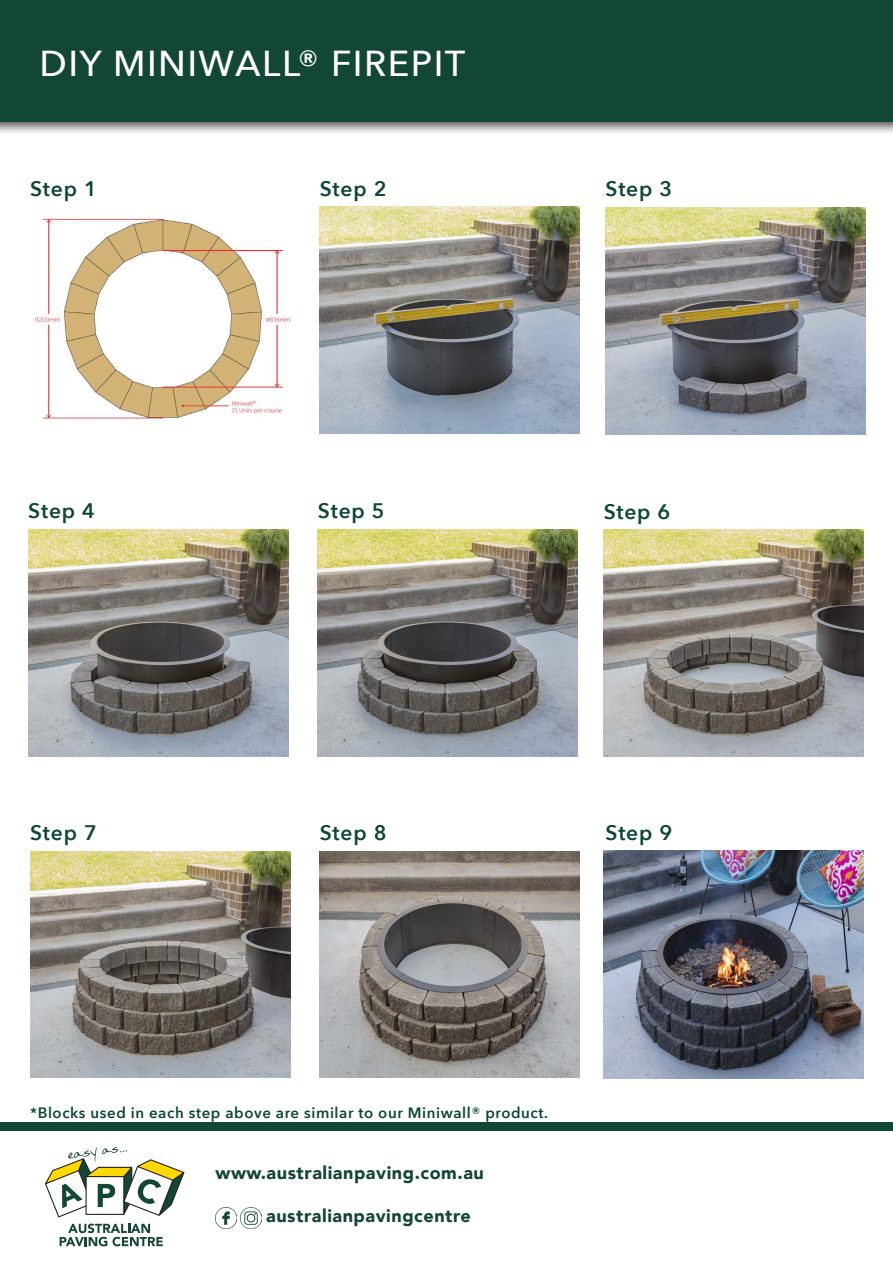
<style>
.page{position:relative;width:893px;height:1263px;background:#fff}
.page>*{position:absolute;margin:0;border:0;box-sizing:border-box;transform-origin:0 0}
.t1{font:500 36px "Avenir Next";letter-spacing:.04em;color:#fff}
.Sub_Headings_-_Green{font:600 21px "Avenir Next";letter-spacing:.04em;color:#0d4735}
.t2{font:900 18px "Avenir";letter-spacing:.03em;color:#124635}
.Sub_Headings_-_Green-2{font:600 15px "Avenir Next";letter-spacing:.04em;color:#0d4735}
</style>
<div class="page">
<div style="left:0;top:0;width:893px;height:135px;background:#231f20;opacity:.75"></div>
<div style="left:0;top:0;width:893px;height:121px;background:#124635"></div>
<img style="left:28px;top:529px;width:260px;height:227px">
<img style="left:318px;top:529px;width:260px;height:227px">
<img style="left:604px;top:530px;width:259px;height:226px">
<img style="left:35px;top:218px;width:255px;height:201px">
<img style="left:320px;top:207px;width:260px;height:227px">
<img style="left:606px;top:207px;width:259px;height:227px">
<img style="left:30px;top:851px;width:260px;height:227px">
<img style="left:320px;top:851px;width:260px;height:227px">
<img style="left:604px;top:851px;width:259px;height:227px">
<div style="left:0;top:1123px;width:893px;height:8px;background:#124635"></div>
<svg style="left:60px;top:1223px;width:103px;height:23px"></svg>
<svg style="left:45px;top:1147px;width:139px;height:70px"></svg>
<img style="left:215px;top:1207px;width:21px;height:21px">
<img style="left:241px;top:1207px;width:21px;height:21px">
<p class="t1" style="left:40px;top:33px;width:427px">DIY MINIWALL® FIREPIT</p>
<p class="Sub_Headings_-_Green" style="left:30px;top:171px;width:68px">Step 1</p>
<p class="Sub_Headings_-_Green" style="left:320px;top:171px;width:68px">Step 2</p>
<p class="Sub_Headings_-_Green" style="left:606px;top:171px;width:68px">Step 3</p>
<p class="Sub_Headings_-_Green" style="left:28px;top:493px;width:68px">Step 4</p>
<p class="Sub_Headings_-_Green" style="left:318px;top:493px;width:68px">Step 5</p>
<p class="Sub_Headings_-_Green" style="left:604px;top:493px;width:68px">Step 6</p>
<p class="Sub_Headings_-_Green" style="left:30px;top:815px;width:68px">Step 7</p>
<p class="Sub_Headings_-_Green" style="left:320px;top:815px;width:68px">Step 8</p>
<p class="Sub_Headings_-_Green" style="left:606px;top:815px;width:68px">Step 9</p>
<p class="Sub_Headings_-_Green-2" style="left:30px;top:1099px;width:519px">*Blocks used in each step above are similar to our Miniwall® product.</p>
<p class="t2" style="left:215px;top:1158px;width:270px">www.australianpaving.com.au</p>
<p class="t2" style="left:266px;top:1200px;width:206px">australianpavingcentre</p>
</div>
